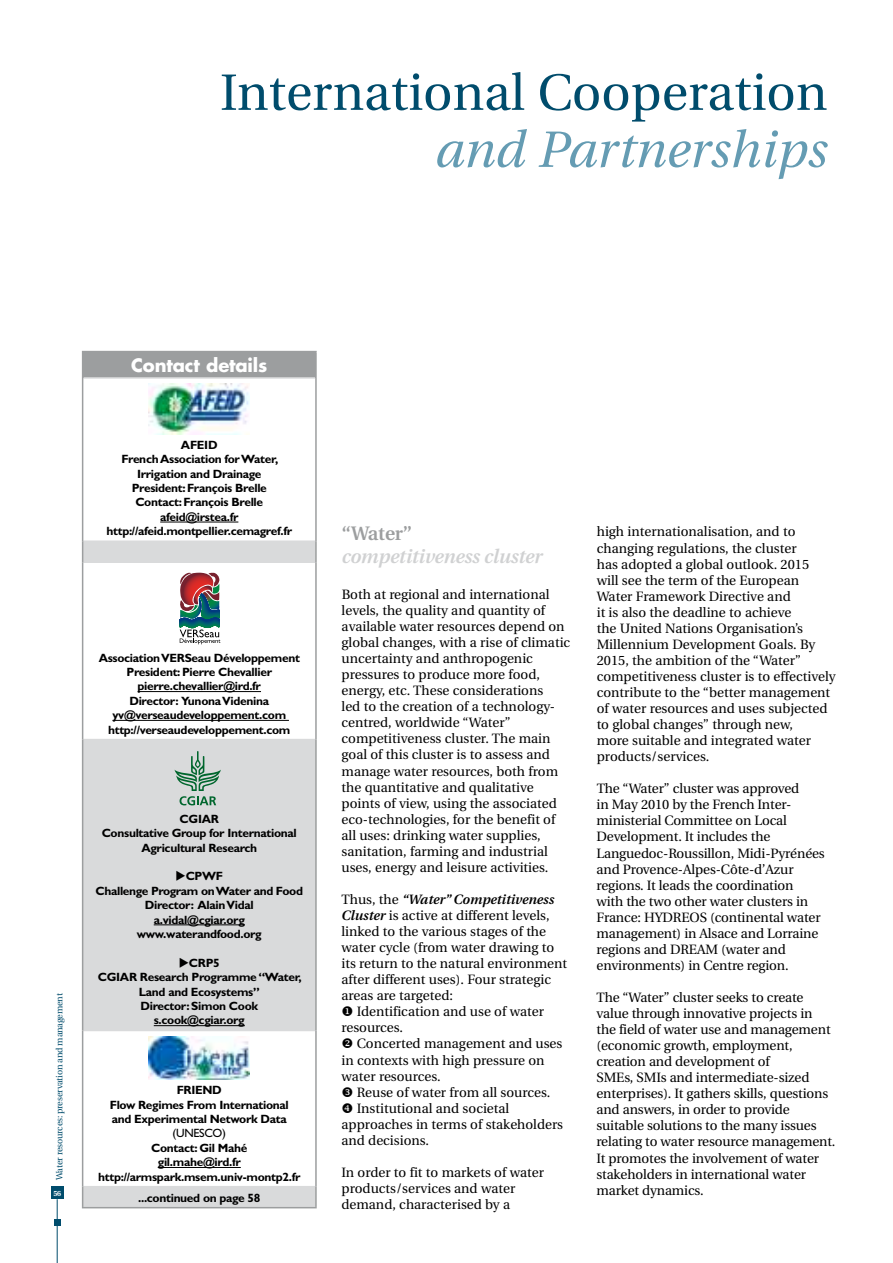
<style>
.page{position:relative;width:893px;height:1263px;background:#fff}
.page>*{position:absolute;margin:0;border:0;box-sizing:border-box;transform-origin:0 0}
.t1{font:51px "Utopia";color:#004c6c}
.t2{font:italic 51px "Utopia";color:#659cb3}
.t3{font:italic 600 19.5px "Utopia";letter-spacing:-.01em;color:#d0d1d2}
.t4{font:600 19.5px "Utopia";letter-spacing:-.01em;color:#9c9e9f}
.t5{font:700 18px "Futura";letter-spacing:-.01em;color:#fff}
.t6{font:13.5px/16px "Utopia";color:#000}
.t7{font:700 12px/14.4px "Gill Sans";letter-spacing:-.025em;color:#000;text-align:center}
.t8{font:12px "Gill Sans";letter-spacing:-.025em;color:#000}
.t9{font:9px "Utopia";letter-spacing:-.02em;color:#004c6c}
.t10{font:700 7.5px "Utopia";color:#fff;scale:.95 1}
.s1{font-weight:600;font-style:italic}
</style>
<div class="page">
<svg style="left:54px;top:1220px;width:6px;height:6px"></svg>
<div style="left:51px;top:1186px;width:13px;height:13px;background:#004c6c"></div>
<hr style="left:57px;top:1199px;width:1px;height:64px;background:#004c6c">
<div style="left:83px;top:352px;width:233px;height:26px;background:#9c9e9f"></div>
<svg style="left:83px;top:542px;width:232px;height:665px;fill:#d9dadb"></svg>
<hr style="left:83px;top:377px;width:232px;height:2px;background:#d9dadb">
<hr style="left:83px;top:540px;width:232px;height:2px;background:#d9dadb">
<hr style="left:83px;top:561px;width:232px;height:2px;background:#d9dadb">
<hr style="left:83px;top:739px;width:232px;height:1px;background:#d9dadb">
<hr style="left:83px;top:1030px;width:232px;height:1px;background:#d9dadb">
<hr style="left:83px;top:1186px;width:232px;height:1px;background:#d9dadb">
<hr style="left:82px;top:378px;width:1px;height:163px;background:#9c9e9f">
<hr style="left:315px;top:378px;width:2px;height:163px;background:#9c9e9f">
<svg style="left:82px;top:541px;width:1px;height:21px"></svg>
<hr style="left:315px;top:541px;width:2px;height:21px;background:#9c9e9f">
<hr style="left:82px;top:562px;width:1px;height:177px;background:#9c9e9f">
<hr style="left:315px;top:562px;width:2px;height:177px;background:#9c9e9f">
<hr style="left:82px;top:739px;width:1px;height:291px;background:#9c9e9f">
<hr style="left:315px;top:739px;width:2px;height:291px;background:#9c9e9f">
<hr style="left:82px;top:1030px;width:1px;height:157px;background:#9c9e9f">
<hr style="left:315px;top:1030px;width:2px;height:157px;background:#9c9e9f">
<svg style="left:82px;top:1187px;width:1px;height:20px"></svg>
<hr style="left:315px;top:1187px;width:2px;height:20px;background:#9c9e9f">
<hr style="left:82px;top:1207px;width:235px;height:1px;background:#9c9e9f">
<hr style="left:82px;top:351px;width:235px;height:1px;background:#9c9e9f">
<svg style="left:82px;top:352px;width:1px;height:26px"></svg>
<hr style="left:315px;top:352px;width:2px;height:26px;background:#9c9e9f">
<hr style="left:160px;top:522px;width:78px;height:1px;background:#000">
<img style="left:149px;top:384px;width:101px;height:50px">
<hr style="left:138px;top:691px;width:123px;height:1px;background:#000">
<hr style="left:112px;top:720px;width:177px;height:1px;background:#000">
<div style="left:179px;top:572px;width:42px;height:56px;background:#fff"></div>
<svg style="left:179px;top:572px;width:41px;height:72px"></svg>
<hr style="left:154px;top:924px;width:91px;height:1px;background:#000">
<hr style="left:154px;top:1025px;width:91px;height:1px;background:#000">
<svg style="left:173px;top:745px;width:58px;height:70px;background:#b8c8c1"></svg>
<hr style="left:158px;top:1167px;width:83px;height:1px;background:#000">
<img style="left:149px;top:1036px;width:101px;height:44px">
<h1 class="t1" style="left:220px;top:64px;width:609px">International Cooperation</h1>
<h1 class="t2" style="left:436px;top:121px;width:393px">and Partnerships</h1>
<h3 class="t5" style="left:131px;top:353px;width:138px">Contact details</h3>
<p class="t7" style="left:106px;top:437px;width:187px">AFEID<br>French Association for Water,<br>Irrigation and Drainage<br>President: François Brelle<br>Contact: François Brelle afeid@irstea.fr http://afeid.montpellier.cemagref.fr</p>
<p class="t9" style="left:54px;top:1180px;width:189px;rotate:-90deg">Water resources: preservation and management</p>
<p class="t10" style="left:53px;top:1189px;width:10px">56</p>
<p class="t7" style="left:99px;top:650px;width:203px">Association VERSeau Développement<br>President: Pierre Chevallier pierre.chevallier@ird.fr<br>Director: Yunona Videnina yv@verseaudeveloppement.com http://verseaudeveloppement.com</p>
<p class="t7" style="left:102px;top:811px;width:197px">CGIAR<br>Consultative Group for International<br>Agricultural Research</p>
<p class="t7" style="left:96px;top:869px;width:209px">◆CPWF<br>Challenge Program on Water and Food<br>Director: Alain Vidal<br>a.vidal@cgiar.org www.waterandfood.org</p>
<p class="t7" style="left:98px;top:955px;width:206px">◆CRP5<br>CGIAR Research Programme “Water,<br>Land and Ecosystems”<br>Director: Simon Cook s.cook@cgiar.org</p>
<p class="t7" style="left:110px;top:1083px;width:181px">FRIEND<br>Flow Regimes From International and Experimental Network Data</p>
<p class="t8" style="left:173px;top:1126px;width:55px">(UNESCO)</p>
<p class="t7" style="left:98px;top:1140px;width:204px">Contact: Gil Mahé<br>gil.mahe@ird.fr http://armspark.msem.univ-montp2.fr</p>
<p class="t7" style="left:138px;top:1190px;width:124px">...continued on page 58</p>
<h2 class="t4" style="left:342px;top:522px;width:72px">“Water”</h2>
<h2 class="t3" style="left:342px;top:546px;width:202px">competitiveness cluster</h2>
<p class="t6" style="left:342px;top:587px;width:230px">Both at regional and international levels, the quality and quantity of available water resources depend on global changes, with a rise of climatic uncertainty and anthropogenic pressures to produce more food, energy, etc. These considerations<br>led to the creation of a technology&shy;centred, worldwide “Water” competitiveness cluster. The main goal of this cluster is to assess and manage water resources, both from the quantitative and qualitative points of view, using the associated eco-technologies, for the benefit of all uses: drinking water supplies, sanitation, farming and industrial uses, energy and leisure activities.</p>
<p class="t6" style="left:341px;top:892px;width:227px">Thus, the <span class="s1">“Water” Competitiveness Cluster</span> is active at different levels, linked to the various stages of the water cycle (from water drawing to its return to the natural environment after different uses). Four strategic areas are targeted:</p>
<p class="t6" style="left:341px;top:1004px;width:204px">◆ Identification and use of water resources.</p>
<p class="t6" style="left:341px;top:1036px;width:222px">❖ Concerted management and uses in contexts with high pressure on water resources.</p>
<p class="t6" style="left:357px;top:1084px;width:195px">Reuse of water from all sources.</p>
<p class="t6" style="left:357px;top:1100px;width:154px">Institutional and societal</p>
<p class="t6" style="left:341px;top:1116px;width:223px">approaches in terms of stakeholders</p>
<p class="t6" style="left:341px;top:1132px;width:89px">and decisions.</p>
<p class="t6" style="left:341px;top:1164px;width:204px">In order to fit to markets of water products/services and water demand, characterised by a</p>
<p class="t6" style="left:597px;top:524px;width:240px">high internationalisation, and to changing regulations, the cluster<br>has adopted a global outlook. 2015<br>will see the term of the European Water Framework Directive and<br>it is also the deadline to achieve<br>the United Nations Organisation’s Millennium Development Goals. By 2015, the ambition of the “Water” competitiveness cluster is to effectively contribute to the “better management of water resources and uses subjected to global changes” through new,<br>more suitable and integrated water products/services.</p>
<p class="t6" style="left:597px;top:781px;width:230px">The “Water” cluster was approved<br>in May 2010 by the French Inter&shy;ministerial Committee on Local Development. It includes the Languedoc-Roussillon, Midi-Pyrénées and Provence-Alpes-Côte-d’Azur regions. It leads the coordination<br>with the two other water clusters in France: HYDREOS (continental water management) in Alsace and Lorraine regions and DREAM (water and environments) in Centre region.</p>
<p class="t6" style="left:596px;top:990px;width:241px">The “Water” cluster seeks to create value through innovative projects in<br>the field of water use and management (economic growth, employment, creation and development of<br>SMEs, SMIs and intermediate-sized enterprises). It gathers skills, questions and answers, in order to provide suitable solutions to the many issues relating to water resource management.<br>It promotes the involvement of water stakeholders in international water market dynamics.</p>
</div>
